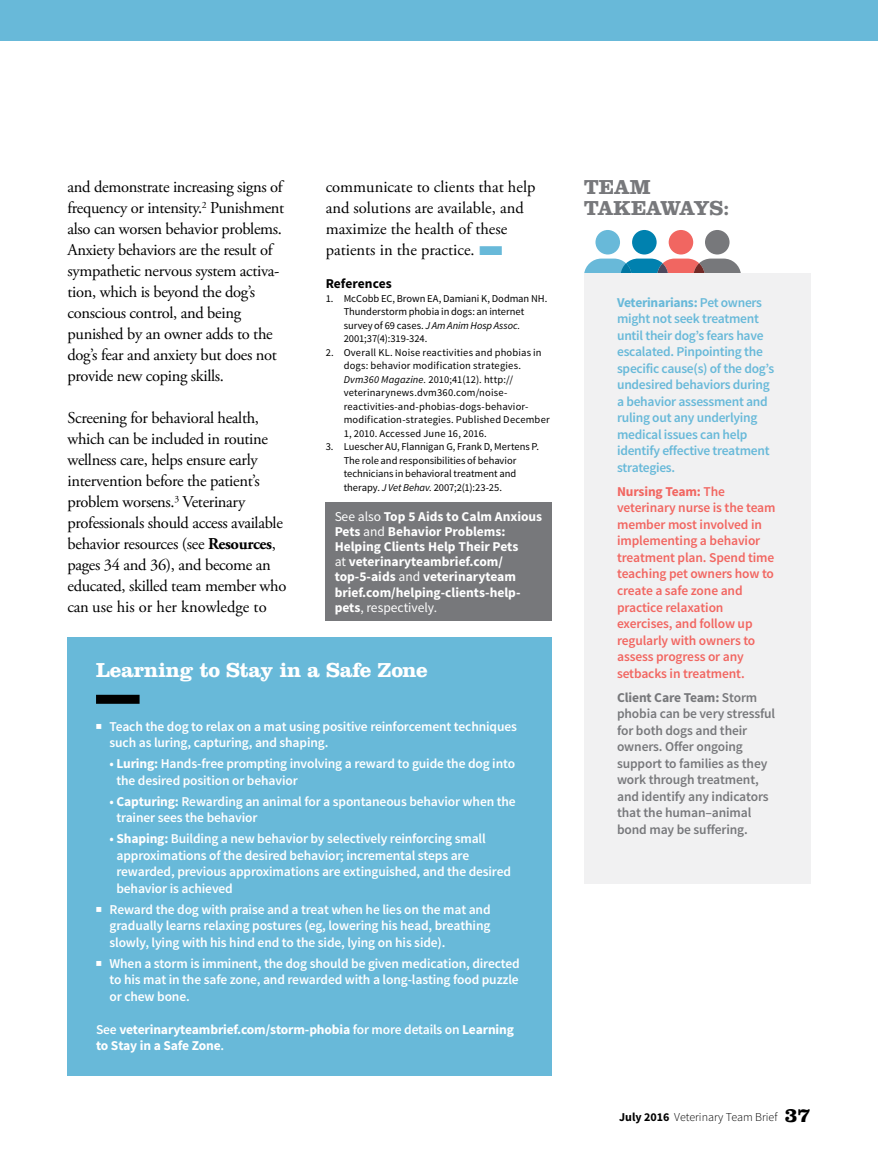
<style>
.page{position:relative;width:878px;height:1175px;background:#fff}
.page>*{position:absolute;margin:0;border:0;box-sizing:border-box;transform-origin:0 0}
.Box_head{font:700 21px "Clarendon LT Std";letter-spacing:-.015em;color:#fff}
.Acronyms{font:700 21px/21px "Clarendon LT Std";letter-spacing:-.01em;color:#77787b}
.Body_copy_Adobe_Gara{font:16.5px/21px "Adobe Garamond Pro";letter-spacing:-.02em;color:#000}
.Body_copy_Adobe_Gara-2{font:16.5px/21px "Adobe Garamond Pro";color:#000}
.Boxed_copy{font:600 13.5px/16.5px "Source Sans Pro";letter-spacing:-.01em;color:#fff}
.Acronyms-2{font:600 13.5px/16.5px "Source Sans Pro";letter-spacing:-.02em;color:#68b9d9}
.Acronyms-3{font:600 13.5px/16.5px "Source Sans Pro";letter-spacing:-.01em;color:#f16661}
.Acronyms-4{font:600 13.5px/16.5px "Source Sans Pro";letter-spacing:-.01em;color:#77787b}
.Acronyms-5{font:700 13.5px/15px "Source Sans Pro";color:#fff}
.Boxed_copy-2{font:700 13.5px/16.5px "Source Sans Pro";letter-spacing:-.01em;color:#fff}
.References_head{font:700 13.5px "Source Sans Pro";color:#000}
.t1{font:300 12px "Source Sans Pro";color:#000}
.References_source_sa{font:10.5px/13.5px "Source Sans Pro";letter-spacing:.01em;color:#000}
.s1{font-weight:700}
.s2{color:#68b9d9}
.s3{font-style:italic}
.s4{font-weight:400}
.s5{font-weight:600}
.s6{font-family:"Clarendon LT Std";font-weight:700;font-size:21px}
</style>
<div class="page">
<div style="left:68px;top:637px;width:484px;height:439px;background:#68b9d9"></div>
<div style="left:96px;top:694px;width:44px;height:10px;background:#000"></div>
<div style="left:0;top:0;width:878px;height:40px;background:#68b9d9"></div>
<div style="left:326px;top:502px;width:226px;height:118px;background:#77787b"></div>
<div style="left:595px;top:230px;width:25px;height:24px;background:#68b9d9;border-radius:50%"></div>
<div style="left:632px;top:230px;width:24px;height:24px;background:#0081af;border-radius:50%"></div>
<div style="left:668px;top:230px;width:25px;height:24px;background:#f16661;border-radius:50%"></div>
<svg style="left:584px;top:258px;width:156px;height:15px"></svg>
<div style="left:705px;top:230px;width:24px;height:24px;background:#77787b;border-radius:50%"></div>
<div style="left:584px;top:273px;width:226px;height:610px;background:#f1f1f2"></div>
<p class="Body_copy_Adobe_Gara" style="left:68px;top:177px;width:218px">and demonstrate increasing signs of frequency or intensity.<sup>2</sup> Punishment also can worsen behavior problems.<br>Anxiety behaviors are the result of sympathetic nervous system activa&shy;tion, which is beyond the dog’s conscious control, and being punished by an owner adds to the dog’s fear and anxiety but does not provide new coping skills.</p>
<p class="Body_copy_Adobe_Gara" style="left:68px;top:408px;width:220px">Screening for behavioral health, which can be included in routine wellness care, helps ensure early intervention before the patient’s problem worsens.<sup>3</sup> Veterinary professionals should access available behavior resources (see <span class="s1">Resources</span>, pages 34 and 36), and become an educated, skilled team member who can use his or her knowledge to</p>
<p class="Body_copy_Adobe_Gara-2" style="left:326px;top:177px;width:211px">communicate to clients that help and solutions are available, and maximize the health of these patients in the practice. <span class="s2">■</span></p>
<p class="References_head" style="left:326px;top:275px;width:68px">References</p>
<p class="References_source_sa" style="left:344px;top:291px;width:205px;text-indent:-18px">1. McCobb EC, Brown EA, Damiani K, Dodman NH.<br>Thunderstorm phobia in dogs: an internet survey of 69 cases. <span class="s3">J Am Anim Hosp Assoc.<br></span>2001;37(4):319-324.</p>
<p class="References_source_sa" style="left:344px;top:345px;width:207px;text-indent:-18px">2. Overall KL. Noise reactivities and phobias in dogs: behavior modification strategies.<br><span class="s3">Dvm360 Magazine.</span> 2010;41(12). http:// veterinarynews.dvm360.com/noise&shy;reactivities-and-phobias-dogs-behavior&shy;modification-strategies. Published December 1, 2010. Accessed June 16, 2016.</p>
<p class="References_source_sa" style="left:344px;top:440px;width:197px;text-indent:-18px">3. Luescher AU, Flannigan G, Frank D, Mertens P.<br>The role and responsibilities of behavior technicians in behavioral treatment and therapy. <span class="s3">J Vet Behav.</span> 2007;2(1):23-25.</p>
<p class="Acronyms-5" style="left:334px;top:510px;width:209px"><span class="s4">See also</span> Top 5 Aids to Calm Anxious<br>Pets <span class="s4">and</span> Behavior Problems:<br>Helping Clients Help Their Pets<br><span class="s4">at</span> veterinaryteambrief.com/ top-5-aids <span class="s4">and</span> veterinaryteam</p>
<p class="Acronyms-5" style="left:334px;top:585px;width:187px">brief.com/helping-clients-help&shy;pets<span class="s4">, respectively.</span></p>
<p class="Box_head" style="left:96px;top:657px;width:333px">Learning to Stay in a Safe Zone</p>
<p class="Boxed_copy" style="left:110px;top:718px;width:409px">Teach the dog to relax on a mat using positive reinforcement techniques such as luring, capturing, and shaping.</p>
<p class="Boxed_copy" style="left:116px;top:756px;width:400px;text-indent:-7px">• <span class="s1">Luring:</span> Hands-free prompting involving a reward to guide the dog into the desired position or behavior</p>
<p class="Boxed_copy" style="left:116px;top:793px;width:401px;text-indent:-7px">• <span class="s1">Capturing:</span> Rewarding an animal for a spontaneous behavior when the trainer sees the behavior</p>
<p class="Boxed_copy" style="left:116px;top:831px;width:396px;text-indent:-7px">• <span class="s1">Shaping:</span> Building a new behavior by selectively reinforcing small approximations of the desired behavior; incremental steps are rewarded, previous approximations are extinguished, and the desired behavior is achieved</p>
<p class="Boxed_copy" style="left:110px;top:901px;width:382px;text-align:justify">Reward the dog with praise and a treat when he lies on the mat and gradually learns relaxing postures (eg, lowering his head, breathing slowly, lying with his hind end to the side, lying on his side).</p>
<p class="Boxed_copy" style="left:110px;top:955px;width:411px;text-align:justify">When a storm is imminent, the dog should be given medication, directed to his mat in the safe zone, and rewarded with a long-lasting food puzzle or chew bone.</p>
<p class="Boxed_copy-2" style="left:96px;top:1021px;width:419px"><span class="s5">See</span> veterinaryteambrief.com/storm-phobia <span class="s5">for more details on</span> Learning to Stay in a Safe Zone<span class="s5">.</span></p>
<p class="Acronyms" style="left:584px;top:176px;width:147px">TEAM<br>TAKEAWAYS:</p>
<p class="Acronyms-2" style="left:617px;top:294px;width:159px"><span class="s1">Veterinarians:</span> Pet owners might not seek treatment until their dog’s fears have escalated. Pinpointing the specific cause(s) of the dog’s undesired behaviors during a behavior assessment and ruling out any underlying medical issues can help identify effective treatment strategies.</p>
<p class="Acronyms-3" style="left:617px;top:483px;width:160px"><span class="s1">Nursing Team:</span> The veterinary nurse is the team member most involved in implementing a behavior treatment plan. Spend time teaching pet owners how to create a safe zone and practice relaxation exercises, and follow up regularly with owners to assess progress or any setbacks in treatment.</p>
<p class="Acronyms-4" style="left:617px;top:689px;width:160px"><span class="s1">Client Care Team:</span> Storm phobia can be very stressful for both dogs and their owners. Offer ongoing support to families as they work through treatment, and identify any indicators that the human–animal bond may be suffering.</p>
<p class="t1" style="left:619px;top:1109px;width:193px"><span class="s1">July 2016</span> Veterinary Team Brief <span class="s6">37</span></p>
</div>
